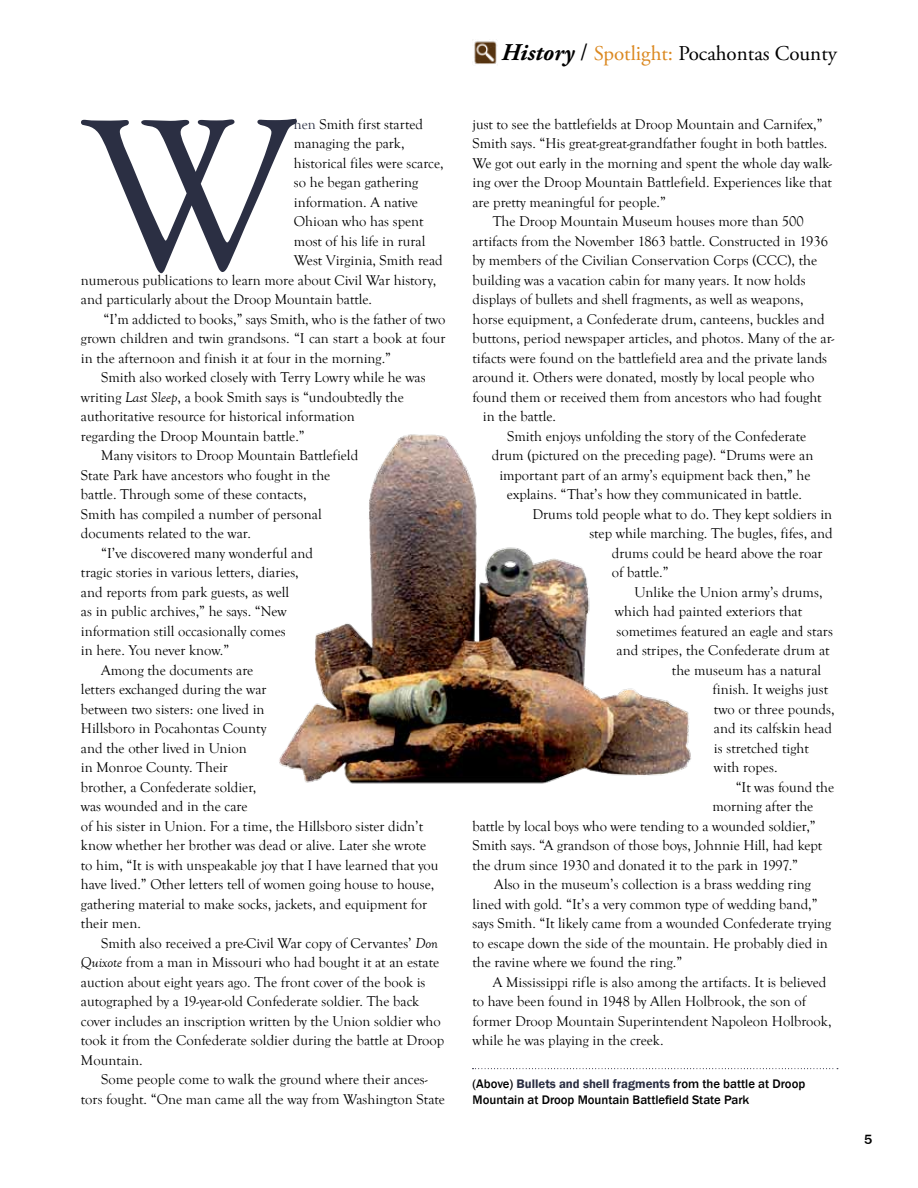
<style>
.page{position:relative;width:918px;height:1188px;background:#fff}
.page>*{position:absolute;margin:0;border:0;box-sizing:border-box;transform-origin:0 0}
.t1{font:217.2px "Goudy Old Style T";color:#2b2f43}
.t2{font:21px "Adobe Garamond Pro";color:#000}
.t3{font:14.55px "Goudy Old Style T";color:#000}
.t4{font:500 13.8px "Franklin Gothic";color:#000}
.t5{font:500 12.75px/16.5px "Franklin Gothic";color:#000}
.s1{color:#2b2f43}
.s2{font-style:italic}
.s3{font-weight:700;font-style:italic;font-size:24px}
.s4{font-size:24px}
.s5{color:#db8820}
.s6{font-weight:600;color:#2b2f43}
</style>
<div class="page">
<img style="left:279px;top:434px;width:412px;height:350px">
<div style="left:470px;top:1065px;width:368px;height:5px;background:#fff;opacity:.75"></div>
<img style="left:474px;top:41px;width:23px;height:23px">
<h1 class="t1" style="left:84px;top:75px;width:212px">W</h1>
<p class="t3" style="left:294px;top:116px;width:131px"><span class="s1">hen</span> Smith first started</p>
<p class="t3" style="left:294px;top:136px;width:112px">managing the park,</p>
<p class="t3" style="left:294px;top:155px;width:151px">historical files were scarce,</p>
<p class="t3" style="left:294px;top:175px;width:126px">so he began gathering</p>
<p class="t3" style="left:294px;top:194px;width:126px">information. A native</p>
<p class="t3" style="left:294px;top:214px;width:131px">Ohioan who has spent</p>
<p class="t3" style="left:294px;top:233px;width:133px">most of his life in rural</p>
<p class="t3" style="left:294px;top:253px;width:150px">West Virginia, Smith read</p>
<p class="t3" style="left:81px;top:272px;width:357px">numerous publications to learn more about Civil War history,</p>
<p class="t3" style="left:81px;top:292px;width:293px">and particularly about the Droop Mountain battle.</p>
<p class="t3" style="left:103px;top:311px;width:343px">“I’m addicted to books,” says Smith, who is the father of two</p>
<p class="t3" style="left:81px;top:331px;width:366px">grown children and twin grandsons. “I can start a book at four</p>
<p class="t3" style="left:81px;top:350px;width:312px">in the afternoon and finish it at four in the morning.”</p>
<p class="t3" style="left:101px;top:370px;width:326px">Smith also worked closely with Terry Lowry while he was</p>
<p class="t3" style="left:81px;top:389px;width:324px">writing <span class="s2">Last Sleep</span>, a book Smith says is “undoubtedly the</p>
<p class="t3" style="left:81px;top:409px;width:275px">authoritative resource for historical information</p>
<p class="t3" style="left:81px;top:428px;width:225px">regarding the Droop Mountain battle.”</p>
<p class="t3" style="left:101px;top:448px;width:259px">Many visitors to Droop Mountain Battlefield</p>
<p class="t3" style="left:81px;top:467px;width:251px">State Park have ancestors who fought in the</p>
<p class="t3" style="left:81px;top:487px;width:227px">battle. Through some of these contacts,</p>
<p class="t3" style="left:81px;top:506px;width:242px">Smith has compiled a number of personal</p>
<p class="t3" style="left:81px;top:526px;width:171px">documents related to the war.</p>
<p class="t3" style="left:101px;top:545px;width:213px">“I’ve discovered many wonderful and</p>
<p class="t3" style="left:81px;top:565px;width:219px">tragic stories in various letters, diaries,</p>
<p class="t3" style="left:81px;top:584px;width:210px">and reports from park guests, as well</p>
<p class="t3" style="left:81px;top:604px;width:207px">as in public archives,” he says. “New</p>
<p class="t3" style="left:81px;top:623px;width:206px">information still occasionally comes</p>
<p class="t3" style="left:81px;top:643px;width:150px">in here. You never know.”</p>
<p class="t3" style="left:101px;top:662px;width:154px">Among the documents are</p>
<p class="t3" style="left:81px;top:682px;width:187px">letters exchanged during the war</p>
<p class="t3" style="left:81px;top:701px;width:185px">between two sisters: one lived in</p>
<p class="t3" style="left:81px;top:721px;width:187px">Hillsboro in Pocahontas County</p>
<p class="t3" style="left:81px;top:740px;width:167px">and the other lived in Union</p>
<p class="t3" style="left:81px;top:760px;width:149px">in Monroe County. Their</p>
<p class="t3" style="left:81px;top:779px;width:177px">brother, a Confederate soldier,</p>
<p class="t3" style="left:81px;top:799px;width:168px">was wounded and in the care</p>
<p class="t3" style="left:81px;top:818px;width:344px">of his sister in Union. For a time, the Hillsboro sister didn’t</p>
<p class="t3" style="left:81px;top:838px;width:347px">know whether her brother was dead or alive. Later she wrote</p>
<p class="t3" style="left:81px;top:857px;width:359px">to him, “It is with unspeakable joy that I have learned that you</p>
<p class="t3" style="left:81px;top:877px;width:355px">have lived.” Other letters tell of women going house to house,</p>
<p class="t3" style="left:81px;top:896px;width:348px">gathering material to make socks, jackets, and equipment for</p>
<p class="t3" style="left:81px;top:916px;width:61px">their men.</p>
<p class="t3" style="left:101px;top:935px;width:338px">Smith also received a pre-Civil War copy of Cervantes’ <span class="s2">Don</span></p>
<p class="t3" style="left:81px;top:955px;width:360px"><span class="s2">Quixote</span> from a man in Missouri who had bought it at an estate</p>
<p class="t3" style="left:81px;top:974px;width:346px">auction about eight years ago. The front cover of the book is</p>
<p class="t3" style="left:81px;top:994px;width:340px">autographed by a 19-year-old Confederate soldier. The back</p>
<p class="t3" style="left:81px;top:1013px;width:361px">cover includes an inscription written by the Union soldier who</p>
<p class="t3" style="left:81px;top:1033px;width:365px">took it from the Confederate soldier during the battle at Droop</p>
<p class="t3" style="left:81px;top:1052px;width:63px">Mountain.</p>
<p class="t3" style="left:101px;top:1072px;width:328px">Some people come to walk the ground where their ances-</p>
<p class="t3" style="left:81px;top:1091px;width:365px">tors fought. “One man came all the way from Washington State</p>
<h2 class="t2" style="left:502px;top:41px;width:337px"><span class="s3">History</span> <span class="s4">/</span> <span class="s5">Spotlight:</span> Pocahontas County</h2>
<p class="t3" style="left:472px;top:116px;width:352px">just to see the battlefields at Droop Mountain and Carnifex,”</p>
<p class="t3" style="left:472px;top:136px;width:356px">Smith says. “His great-great-grandfather fought in both battles.</p>
<p class="t3" style="left:472px;top:155px;width:361px">We got out early in the morning and spent the whole day walk-</p>
<p class="t3" style="left:472px;top:175px;width:361px">ing over the Droop Mountain Battlefield. Experiences like that</p>
<p class="t3" style="left:472px;top:194px;width:195px">are pretty meaningful for people.”</p>
<p class="t3" style="left:493px;top:214px;width:313px">The Droop Mountain Museum houses more than 500</p>
<p class="t3" style="left:472px;top:233px;width:357px">artifacts from the November 1863 battle. Constructed in 1936</p>
<p class="t3" style="left:472px;top:253px;width:346px">by members of the Civilian Conservation Corps (CCC), the</p>
<p class="t3" style="left:472px;top:272px;width:335px">building was a vacation cabin for many years. It now holds</p>
<p class="t3" style="left:472px;top:292px;width:333px">displays of bullets and shell fragments, as well as weapons,</p>
<p class="t3" style="left:472px;top:311px;width:354px">horse equipment, a Confederate drum, canteens, buckles and</p>
<p class="t3" style="left:472px;top:331px;width:363px">buttons, period newspaper articles, and photos. Many of the ar-</p>
<p class="t3" style="left:472px;top:350px;width:356px">tifacts were found on the battlefield area and the private lands</p>
<p class="t3" style="left:472px;top:370px;width:343px">around it. Others were donated, mostly by local people who</p>
<p class="t3" style="left:472px;top:389px;width:351px">found them or received them from ancestors who had fought</p>
<p class="t3" style="left:483px;top:409px;width:75px">in the battle.</p>
<p class="t3" style="left:507px;top:428px;width:300px">Smith enjoys unfolding the story of the Confederate</p>
<p class="t3" style="left:492px;top:448px;width:323px">drum (pictured on the preceding page). “Drums were an</p>
<p class="t3" style="left:499px;top:467px;width:313px">important part of an army’s equipment back then,” he</p>
<p class="t3" style="left:507px;top:487px;width:297px">explains. “That’s how they communicated in battle.</p>
<p class="t3" style="left:532px;top:506px;width:301px">Drums told people what to do. They kept soldiers in</p>
<p class="t3" style="left:589px;top:526px;width:245px">step while marching. The bugles, fifes, and</p>
<p class="t3" style="left:612px;top:545px;width:212px">drums could be heard above the roar</p>
<p class="t3" style="left:612px;top:565px;width:58px">of battle.”</p>
<p class="t3" style="left:634px;top:584px;width:190px">Unlike the Union army’s drums,</p>
<p class="t3" style="left:615px;top:604px;width:189px">which had painted exteriors that</p>
<p class="t3" style="left:616px;top:623px;width:218px">sometimes featured an eagle and stars</p>
<p class="t3" style="left:616px;top:643px;width:215px">and stripes, the Confederate drum at</p>
<p class="t3" style="left:672px;top:662px;width:151px">the museum has a natural</p>
<p class="t3" style="left:712px;top:682px;width:117px">finish. It weighs just</p>
<p class="t3" style="left:714px;top:701px;width:122px">two or three pounds,</p>
<p class="t3" style="left:714px;top:720px;width:120px">and its calfskin head</p>
<p class="t3" style="left:714px;top:740px;width:96px">is stretched tight</p>
<p class="t3" style="left:714px;top:759px;width:65px">with ropes.</p>
<p class="t3" style="left:736px;top:779px;width:100px">“It was found the</p>
<p class="t3" style="left:712px;top:798px;width:102px">morning after the</p>
<p class="t3" style="left:472px;top:818px;width:345px">battle by local boys who were tending to a wounded soldier,”</p>
<p class="t3" style="left:472px;top:837px;width:351px">Smith says. “A grandson of those boys, Johnnie Hill, had kept</p>
<p class="t3" style="left:472px;top:857px;width:327px">the drum since 1930 and donated it to the park in 1997.”</p>
<p class="t3" style="left:494px;top:876px;width:318px">Also in the museum’s collection is a brass wedding ring</p>
<p class="t3" style="left:472px;top:896px;width:347px">lined with gold. “It’s a very common type of wedding band,”</p>
<p class="t3" style="left:472px;top:915px;width:360px">says Smith. “It likely came from a wounded Confederate trying</p>
<p class="t3" style="left:472px;top:935px;width:357px">to escape down the side of the mountain. He probably died in</p>
<p class="t3" style="left:472px;top:954px;width:211px">the ravine where we found the ring.”</p>
<p class="t3" style="left:493px;top:974px;width:335px">A Mississippi rifle is also among the artifacts. It is believed</p>
<p class="t3" style="left:472px;top:993px;width:335px">to have been found in 1948 by Allen Holbrook, the son of</p>
<p class="t3" style="left:472px;top:1013px;width:361px">former Droop Mountain Superintendent Napoleon Holbrook,</p>
<p class="t3" style="left:472px;top:1032px;width:193px">while he was playing in the creek.</p>
<p class="t5" style="left:472px;top:1075px;width:334px">(Above) <span class="s6">Bullets and shell fragments</span> from the battle at Droop<br>Mountain at Droop Mountain Battlefield State Park</p>
<p class="t4" style="left:864px;top:1131px;width:10px">5</p>
</div>
